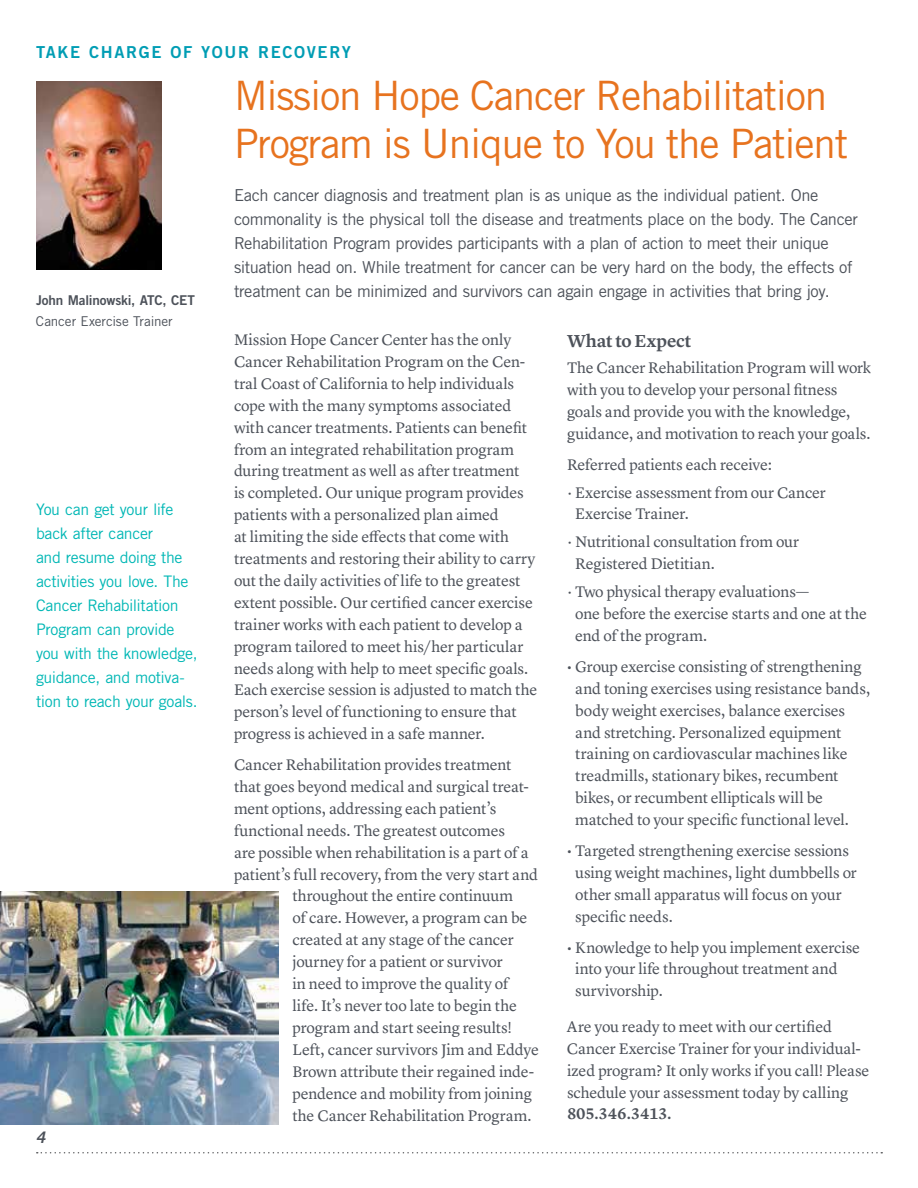
<style>
.page{position:relative;width:918px;height:1188px;background:#fff}
.page>*{position:absolute;margin:0;border:0;box-sizing:border-box;transform-origin:0 0}
.t1{font:40.5px/48px "Trade Gothic LT Std";letter-spacing:-.03em;color:#e7731f}
.t2{font:600 18px "Lyon Text";letter-spacing:-.01em;color:#4d525a}
.t3{font:16.5px/24px "Trade Gothic LT Std";letter-spacing:-.025em;color:#4d525a}
.t4{font:16.5px "Trade Gothic Bold Two";letter-spacing:.1em;color:#009db4}
.t5{font:15.9px/21.9px "Lyon Text";letter-spacing:-.01em;color:#4d525a}
.t6{font:15.9px/24px "Trade Gothic LT Std";letter-spacing:-.02em;color:#00b7b5}
.t7{font:600 15.9px "Lyon Text";color:#4d525a}
.t8{font:italic 700 15.9px "Trade Gothic";color:#4d525a}
.t9{font:13.5px "Trade Gothic LT Std Bd 2";letter-spacing:-.01em;color:#4d525a}
.t10{font:13.5px "Trade Gothic LT Std";letter-spacing:-.01em;color:#4d525a}
</style>
<div class="page">
<svg style="left:37px;top:1152px;width:845px;height:2px"></svg>
<img style="left:36px;top:81px;width:126px;height:189px">
<img style="left:0;top:891px;width:279px;height:234px">
<p class="t4" style="left:36px;top:42px;width:247px">TAKE CHARGE OF YOUR RECO</p>
<p class="t4" style="left:307px;top:42px;width:46px">VERY</p>
<p class="t9" style="left:36px;top:292px;width:152px">John Malinowski, ATC, CET</p>
<p class="t10" style="left:36px;top:313px;width:138px">Cancer Exercise Trainer</p>
<p class="t6" style="left:36px;top:498px;width:163px">You can get your life back after cancer<br>and resume doing the activities you love. The<br>Cancer Rehabilitation<br>Program can provide you with the knowledge, guidance, and motiva&shy;tion to reach your goals.</p>
<p class="t8" style="left:36px;top:1128px;width:10px">4</p>
<h1 class="t1" style="left:234px;top:71px;width:616px">Mission Hope Cancer Rehabilitation<br>Program is Unique to You the Patient</h1>
<p class="t3" style="left:234px;top:183px;width:626px">Each cancer diagnosis and treatment plan is as unique as the individual patient. One commonality is the physical toll the disease and treatments place on the body. The Cancer Rehabilitation Program provides participants with a plan of action to meet their unique situation head on. While treatment for cancer can be very hard on the body, the effects of treatment can be minimized and survivors can again engage in activities that bring joy.</p>
<p class="t5" style="left:234px;top:328px;width:305px">Mission Hope Cancer Center has the only Cancer Rehabilitation Program on the Cen&shy;tral Coast of California to help individuals cope with the many symptoms associated with cancer treatments. Patients can benefit from an integrated rehabilitation program during treatment as well as after treatment<br>is completed. Our unique program provides patients with a personalized plan aimed<br>at limiting the side effects that come with treatments and restoring their ability to carry out the daily activities of life to the greatest extent possible. Our certified cancer exercise trainer works with each patient to develop a program tailored to meet his/her particular needs along with help to meet specific goals.<br>Each exercise session is adjusted to match the person’s level of functioning to ensure that progress is achieved in a safe manner.</p>
<p class="t5" style="left:234px;top:753px;width:279px">Cancer Rehabilitation provides treatment</p>
<p class="t5" style="left:234px;top:774px;width:295px">that goes beyond medical and surgical treat-</p>
<p class="t5" style="left:234px;top:796px;width:264px">ment options, addressing each patient’s</p>
<p class="t5" style="left:234px;top:818px;width:273px">functional needs. The greatest outcomes</p>
<p class="t5" style="left:234px;top:840px;width:296px">are possible when rehabilitation is a part of a</p>
<p class="t5" style="left:234px;top:862px;width:306px">patient’s full recovery, from the very start and</p>
<p class="t5" style="left:292px;top:884px;width:222px">throughout the entire continuum</p>
<p class="t5" style="left:292px;top:906px;width:236px">of care. However, a program can be</p>
<p class="t5" style="left:292px;top:928px;width:223px">created at any stage of the cancer</p>
<p class="t5" style="left:292px;top:950px;width:212px">journey for a patient or survivor</p>
<p class="t5" style="left:292px;top:971px;width:217px">in need to improve the quality of</p>
<p class="t5" style="left:292px;top:993px;width:226px">life. It’s never too late to begin the</p>
<p class="t5" style="left:292px;top:1015px;width:221px">program and start seeing results!</p>
<p class="t5" style="left:292px;top:1037px;width:248px">Left, cancer survivors Jim and Eddye</p>
<p class="t5" style="left:292px;top:1059px;width:243px">Brown attribute their regained inde-</p>
<p class="t5" style="left:292px;top:1081px;width:241px">pendence and mobility from joining</p>
<p class="t5" style="left:292px;top:1103px;width:241px">the Cancer Rehabilitation Program.</p>
<p class="t2" style="left:567px;top:327px;width:126px">What to Expect</p>
<p class="t5" style="left:567px;top:356px;width:306px">The Cancer Rehabilitation Program will work with you to develop your personal fitness goals and provide you with the knowledge, guidance, and motivation to reach your goals.</p>
<p class="t5" style="left:567px;top:449px;width:260px;line-height:27.9px">Referred patients each receive:<br>· Exercise assessment from our Cancer</p>
<p class="t5" style="left:567px;top:499px;width:234px;line-height:27.9px;text-indent:8px">Exercise Trainer.<br>· Nutritional consultation from our</p>
<p class="t5" style="left:567px;top:549px;width:243px;line-height:27.9px;text-indent:8px">Registered Dietitian.<br>· Two physical therapy evaluations—</p>
<p class="t5" style="left:575px;top:602px;width:293px">one before the exercise starts and one at the end of the program.</p>
<p class="t5" style="left:575px;top:654px;width:297px;text-indent:-8px">• Group exercise consisting of strengthening and toning exercises using resistance bands, body weight exercises, balance exercises and stretching. Personalized equipment training on cardiovascular machines like treadmills, stationary bikes, recumbent bikes, or recumbent ellipticals will be matched to your specific functional level.</p>
<p class="t5" style="left:575px;top:838px;width:283px;text-indent:-8px">• Targeted strengthening exercise sessions using weight machines, light dumbbells or other small apparatus will focus on your specific needs.</p>
<p class="t5" style="left:575px;top:935px;width:286px;text-indent:-8px">• Knowledge to help you implement exercise into your life throughout treatment and survivorship.</p>
<p class="t5" style="left:567px;top:1014px;width:304px">Are you ready to meet with our certified Cancer Exercise Trainer for your individual&shy;ized program? It only works if you call! Please schedule your assessment today by calling</p>
<p class="t7" style="left:567px;top:1102px;width:106px">805.346.3413.</p>
</div>
